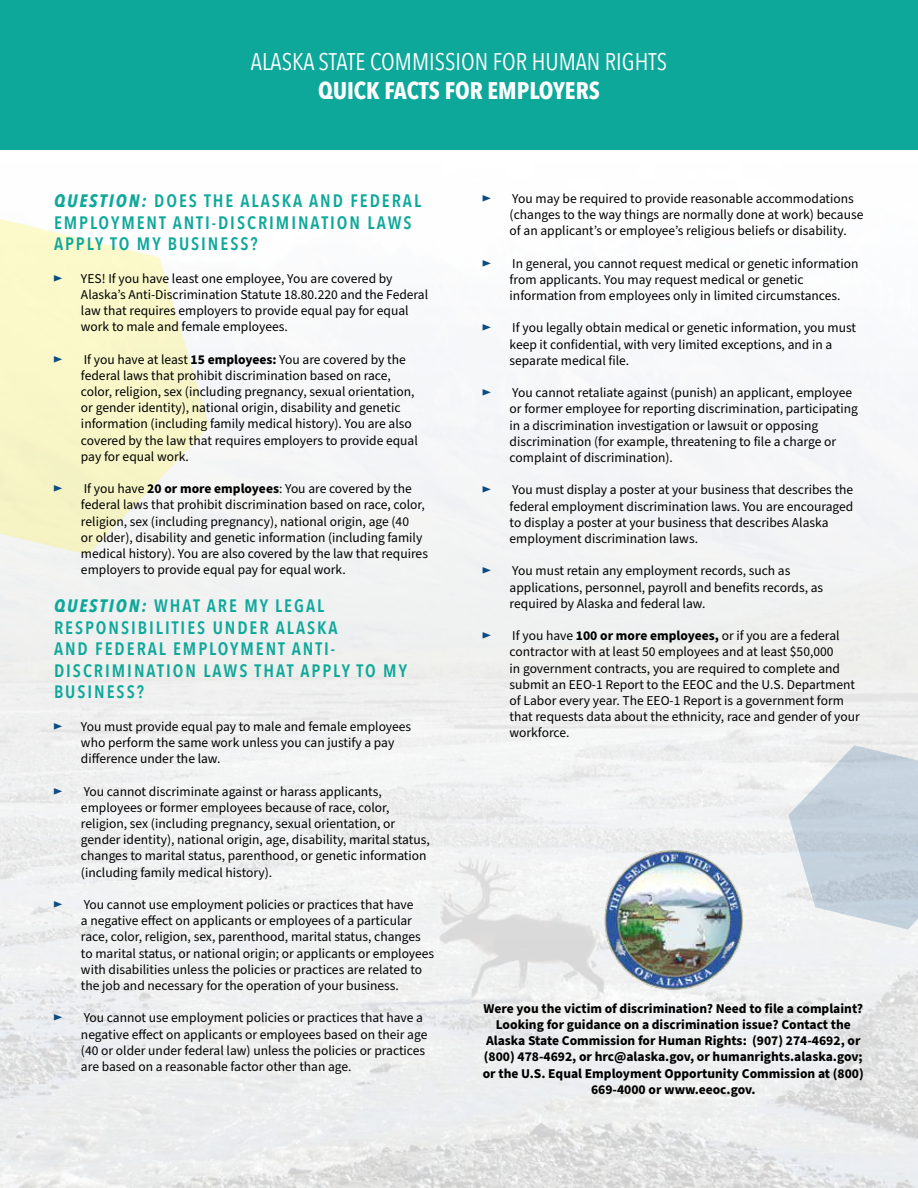
<style>
.page{position:relative;width:918px;height:1188px;background:#fff}
.page>*{position:absolute;margin:0;border:0;box-sizing:border-box;transform-origin:0 0}
.t1{font:24px "Avenir Next Condensed";color:#fff}
.t2{font:700 24px "Avenir Next Condensed";color:#fff}
.t3{font:600 18px/21.6px "Avenir Next Condensed";letter-spacing:.11em;color:#0ea89b}
.t4{font:13.5px/16.2px "Source Sans Pro";color:#000}
.t5{font:700 13.5px/16.2px "Source Sans Pro";color:#000;text-align:center}
.t6{font:13.5px "Source Sans Pro";color:#0b4c83}
.s1{font-weight:700;font-style:italic}
.s2{font-weight:700}
</style>
<div class="page">
<img style="left:0;top:149px;width:918px;height:1039px">
<div style="left:0;top:0;width:918px;height:149px;background:#0ea89b"></div>
<svg style="left:0;top:216px;width:210px;height:339px;fill:#f9f6c8"></svg>
<svg style="left:788px;top:745px;width:130px;height:185px"></svg>
<img style="left:603px;top:849px;width:141px;height:142px">
<h1 class="t1" style="left:251px;top:41px;width:418px">ALASKA STATE COMMISSION FOR HUMAN RIGHTS</h1>
<h1 class="t2" style="left:318px;top:76px;width:283px">QUICK FACTS FOR EMPLOYERS</h1>
<h2 class="t3" style="left:54px;top:189px;width:369px"><span class="s1">QUESTION:</span> DOES THE ALASKA AND FEDERAL<br>EMPLOYMENT ANTI-DISCRIMINATION LAWS<br>APPLY TO MY BUSINESS?</h2>
<p class="t6" style="left:54px;top:269px;width:10px">►</p>
<p class="t4" style="left:81px;top:270px;width:349px">YES! If you have least one employee, You are covered by Alaska’s Anti-Discrimination Statute 18.80.220 and the Federal law that requires employers to provide equal pay for equal work to male and female employees.</p>
<p class="t6" style="left:54px;top:350px;width:10px">►</p>
<p class="t4" style="left:81px;top:351px;width:338px">If you have at least <span class="s2">15 employees:</span> You are covered by the federal laws that prohibit discrimination based on race, color, religion, sex (including pregnancy, sexual orientation, or gender identity), national origin, disability and genetic information (including family medical history). You are also covered by the law that requires employers to provide equal pay for equal work.</p>
<p class="t6" style="left:54px;top:480px;width:10px">►</p>
<p class="t4" style="left:81px;top:481px;width:348px">If you have <span class="s2">20 or more employees</span>: You are covered by the federal laws that prohibit discrimination based on race, color, religion, sex (including pregnancy), national origin, age (40<br>or older), disability and genetic information (including family medical history). You are also covered by the law that requires employers to provide equal pay for equal work.</p>
<h2 class="t3" style="left:54px;top:594px;width:355px"><span class="s1">QUESTION:</span> WHAT ARE MY LEGAL<br>RESPONSIBILITIES UNDER ALASKA<br>AND FEDERAL EMPLOYMENT ANTI-<br>DISCRIMINATION LAWS THAT APPLY TO MY<br>BUSINESS?</h2>
<p class="t6" style="left:54px;top:717px;width:10px">►</p>
<p class="t4" style="left:81px;top:719px;width:332px">You must provide equal pay to male and female employees who perform the same work unless you can justify a pay difference under the law.</p>
<p class="t6" style="left:54px;top:782px;width:10px">►</p>
<p class="t4" style="left:81px;top:783px;width:350px">You cannot discriminate against or harass applicants, employees or former employees because of race, color, religion, sex (including pregnancy, sexual orientation, or gender identity), national origin, age, disability, marital status, changes to marital status, parenthood, or genetic information (including family medical history).</p>
<p class="t6" style="left:54px;top:896px;width:10px">►</p>
<p class="t4" style="left:81px;top:897px;width:355px">You cannot use employment policies or practices that have<br>a negative effect on applicants or employees of a particular race, color, religion, sex, parenthood, marital status, changes to marital status, or national origin; or applicants or employees with disabilities unless the policies or practices are related to the job and necessary for the operation of your business.</p>
<p class="t6" style="left:54px;top:1009px;width:10px">►</p>
<p class="t4" style="left:81px;top:1010px;width:348px">You cannot use employment policies or practices that have a negative effect on applicants or employees based on their age (40 or older under federal law) unless the policies or practices are based on a reasonable factor other than age.</p>
<p class="t6" style="left:483px;top:189px;width:10px">►</p>
<p class="t4" style="left:510px;top:191px;width:355px">You may be required to provide reasonable accommodations (changes to the way things are normally done at work) because of an applicant’s or employee’s religious beliefs or disability.</p>
<p class="t6" style="left:483px;top:254px;width:10px">►</p>
<p class="t4" style="left:510px;top:255px;width:350px">In general, you cannot request medical or genetic information from applicants. You may request medical or genetic information from employees only in limited circumstances.</p>
<p class="t6" style="left:483px;top:319px;width:10px">►</p>
<p class="t4" style="left:510px;top:320px;width:348px">If you legally obtain medical or genetic information, you must keep it confidential, with very limited exceptions, and in a separate medical file.</p>
<p class="t6" style="left:483px;top:384px;width:10px">►</p>
<p class="t4" style="left:510px;top:385px;width:350px">You cannot retaliate against (punish) an applicant, employee or former employee for reporting discrimination, participating in a discrimination investigation or lawsuit or opposing discrimination (for example, threatening to file a charge or complaint of discrimination).</p>
<p class="t6" style="left:483px;top:481px;width:10px">►</p>
<p class="t4" style="left:510px;top:482px;width:345px">You must display a poster at your business that describes the federal employment discrimination laws. You are encouraged to display a poster at your business that describes Alaska employment discrimination laws.</p>
<p class="t6" style="left:483px;top:562px;width:10px">►</p>
<p class="t4" style="left:510px;top:563px;width:315px">You must retain any employment records, such as applications, personnel, payroll and benefits records, as required by Alaska and federal law.</p>
<p class="t6" style="left:483px;top:627px;width:10px">►</p>
<p class="t4" style="left:510px;top:628px;width:352px">If you have <span class="s2">100 or more employees,</span> or if you are a federal contractor with at least 50 employees and at least $50,000<br>in government contracts, you are required to complete and submit an EEO-1 Report to the EEOC and the U.S. Department of Labor every year. The EEO-1 Report is a government form that requests data about the ethnicity, race and gender of your workforce.</p>
<p class="t5" style="left:483px;top:1001px;width:383px">Were you the victim of discrimination? Need to file a complaint?<br>Looking for guidance on a discrimination issue? Contact the Alaska State Commission for Human Rights: (907) 274-4692, or (800) 478-4692, or hrc@alaska.gov, or humanrights.alaska.gov; or the U.S. Equal Employment Opportunity Commission at (800)<br>669-4000 or www.eeoc.gov.</p>
</div>
